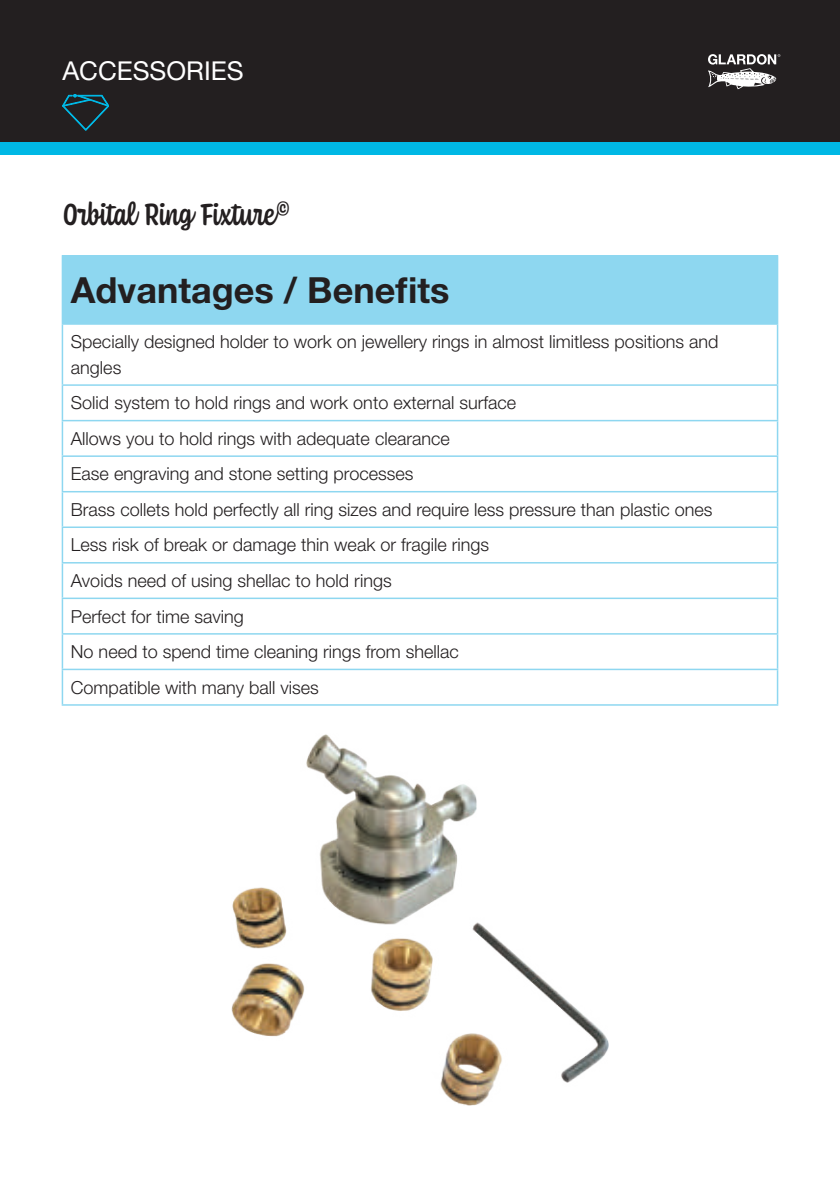
<style>
.page{position:relative;width:840px;height:1191px;background:#fff}
.page>*{position:absolute;margin:0;border:0;box-sizing:border-box;transform-origin:0 0}
.t1{font:700 36px "Helvetica Neue LT Std";color:#231f20}
.t2{font:500 32px "Coniferous";color:#231f20}
.t3{font:26px "Helvetica Neue LT Std";color:#fff}
.t4{font:300 18px/35.6px "Helvetica Neue LT Std";color:#231f20}
</style>
<div class="page">
<div style="left:0;top:142px;width:839px;height:12px;background:#00b8e5"></div>
<div style="left:0;top:0;width:839px;height:142px;background:#231f20"></div>
<svg style="left:62px;top:94px;width:47px;height:36px"></svg>
<svg style="left:708px;top:54px;width:72px;height:35px"></svg>
<div style="left:62px;top:256px;width:715px;height:68px;background:#8ed7f0"></div>
<svg style="left:63px;top:325px;width:713px;height:379px"></svg>
<hr style="left:62px;top:255px;width:715px;height:2px;background:#8ed7f0">
<hr style="left:62px;top:323px;width:715px;height:2px;background:#8ed7f0">
<hr style="left:62px;top:325px;width:1px;height:59px;background:#8ed7f0">
<hr style="left:776px;top:325px;width:1px;height:59px;background:#8ed7f0">
<hr style="left:62px;top:384px;width:715px;height:2px;background:#8ed7f0">
<hr style="left:62px;top:386px;width:1px;height:34px;background:#8ed7f0">
<hr style="left:776px;top:386px;width:1px;height:34px;background:#8ed7f0">
<hr style="left:62px;top:420px;width:715px;height:1px;background:#8ed7f0">
<hr style="left:62px;top:421px;width:1px;height:34px;background:#8ed7f0">
<hr style="left:776px;top:421px;width:1px;height:34px;background:#8ed7f0">
<hr style="left:62px;top:455px;width:715px;height:2px;background:#8ed7f0">
<hr style="left:62px;top:457px;width:1px;height:34px;background:#8ed7f0">
<hr style="left:776px;top:457px;width:1px;height:34px;background:#8ed7f0">
<hr style="left:62px;top:491px;width:715px;height:1px;background:#8ed7f0">
<hr style="left:62px;top:492px;width:1px;height:34px;background:#8ed7f0">
<hr style="left:776px;top:492px;width:1px;height:34px;background:#8ed7f0">
<hr style="left:62px;top:526px;width:715px;height:2px;background:#8ed7f0">
<hr style="left:62px;top:528px;width:1px;height:34px;background:#8ed7f0">
<hr style="left:776px;top:528px;width:1px;height:34px;background:#8ed7f0">
<hr style="left:62px;top:562px;width:715px;height:1px;background:#8ed7f0">
<hr style="left:62px;top:563px;width:1px;height:34px;background:#8ed7f0">
<hr style="left:776px;top:563px;width:1px;height:34px;background:#8ed7f0">
<hr style="left:62px;top:597px;width:715px;height:2px;background:#8ed7f0">
<hr style="left:62px;top:599px;width:1px;height:34px;background:#8ed7f0">
<hr style="left:776px;top:599px;width:1px;height:34px;background:#8ed7f0">
<hr style="left:62px;top:633px;width:715px;height:1px;background:#8ed7f0">
<hr style="left:62px;top:634px;width:1px;height:34px;background:#8ed7f0">
<hr style="left:776px;top:634px;width:1px;height:34px;background:#8ed7f0">
<hr style="left:62px;top:668px;width:715px;height:2px;background:#8ed7f0">
<hr style="left:62px;top:670px;width:1px;height:34px;background:#8ed7f0">
<hr style="left:776px;top:670px;width:1px;height:34px;background:#8ed7f0">
<hr style="left:62px;top:704px;width:715px;height:1px;background:#8ed7f0">
<img style="left:231px;top:734px;width:377px;height:372px">
<h3 class="t3" style="left:62px;top:55px;width:183px">ACCESSORIES</h3>
<h2 class="t2" style="left:62px;top:192px;width:229px">Orbital Ring Fixture<sup>©</sup></h2>
<h1 class="t1" style="left:71px;top:268px;width:380px">Advantages / Benefits</h1>
<p class="t4" style="left:71px;top:329px;width:648px;line-height:25.6px">Specially designed holder to work on jewellery rings in almost limitless positions and angles</p>
<p class="t4" style="left:71px;top:385px;width:642px">Solid system to hold rings and work onto external surface<br>Allows you to hold rings with adequate clearance<br>Ease engraving and stone setting processes<br>Brass collets hold perfectly all ring sizes and require less pressure than plastic ones Less risk of break or damage thin weak or fragile rings<br>Avoids need of using shellac to hold rings<br>Perfect for time saving<br>No need to spend time cleaning rings from shellac<br>Compatible with many ball vises</p>
</div>
